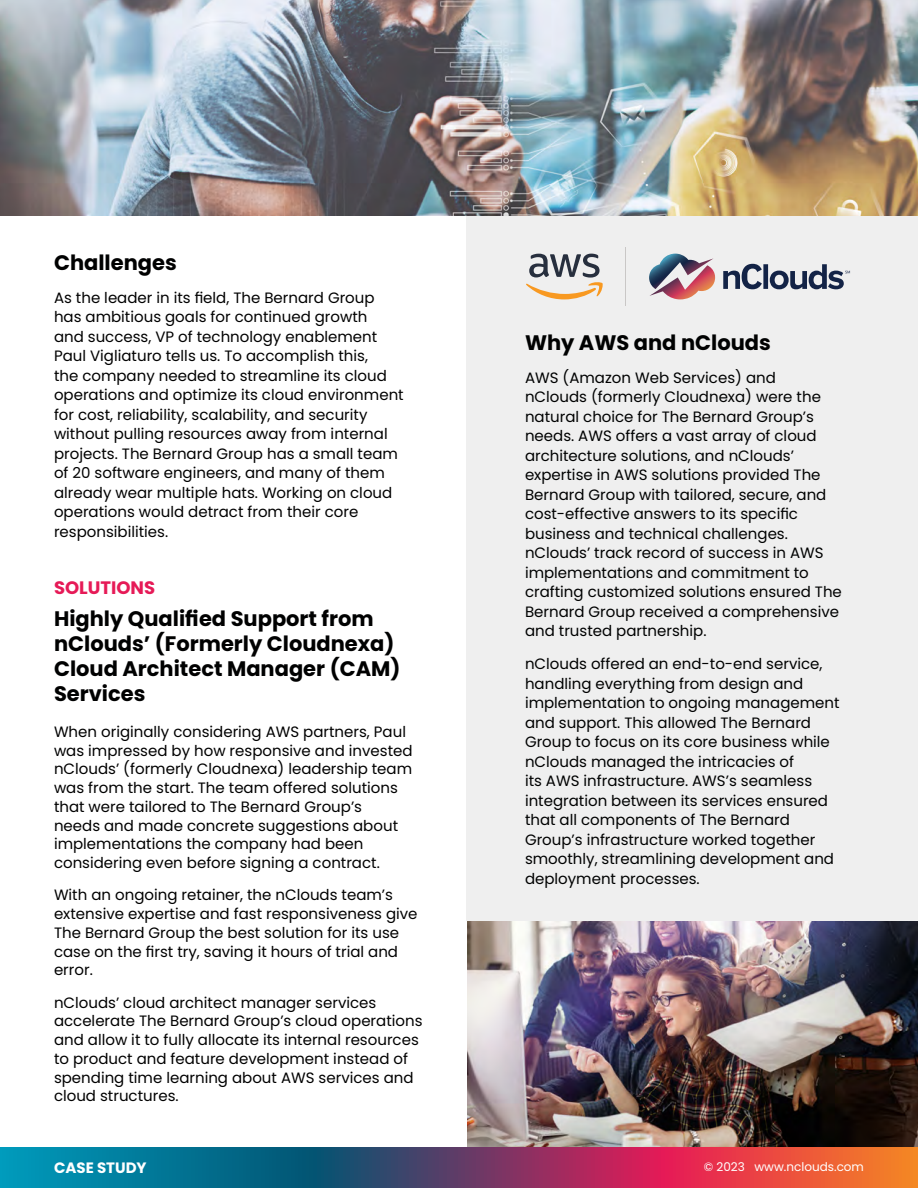
<style>
.page{position:relative;width:918px;height:1188px;background:#fff}
.page>*{position:absolute;margin:0;border:0;box-sizing:border-box;transform-origin:0 0}
.t1{font:700 21px/25.2px "Poppins";color:#000101}
.t2{font:700 18px "Poppins";color:#e61a57}
.t3{font:15px/19.5px "Poppins";color:#000101}
.t4{font:15px/19.5px "Poppins";color:#000}
.t5{font:700 15px "Poppins";color:#fff}
.t6{font:12px "Poppins";color:#fff}
</style>
<div class="page">
<img style="left:468px;top:920px;width:450px;height:227px">
<div style="left:467px;top:180px;width:451px;height:740px;background:#efefef"></div>
<img style="left:0;top:0;width:918px;height:216px">
<svg style="left:526px;top:254px;width:77px;height:45px"></svg>
<svg style="left:649px;top:254px;width:66px;height:45px"></svg>
<svg style="left:723px;top:264px;width:127px;height:25px"></svg>
<hr style="left:625px;top:248px;width:1px;height:58px;background:#c9c7c6">
<svg style="left:0;top:1147px;width:918px;height:41px;background:#6d546b"></svg>
<h1 class="t1" style="left:54px;top:250px;width:124px">Challenges</h1>
<p class="t4" style="left:54px;top:288px;width:351px">As the leader in its field, The Bernard Group has ambitious goals for continued growth<br>and success, VP of technology enablement Paul Vigliaturo tells us. To accomplish this,<br>the company needed to streamline its cloud operations and optimize its cloud environment for cost, reliability, scalability, and security without pulling resources away from internal projects. The Bernard Group has a small team of 20 software engineers, and many of them already wear multiple hats. Working on cloud operations would detract from their core responsibilities.</p>
<p class="t2" style="left:54px;top:577px;width:103px">SOLUTIONS</p>
<h1 class="t1" style="left:54px;top:606px;width:348px">Highly Qualified Support from nClouds’ (Formerly Cloudnexa)<br>Cloud Architect Manager (CAM)<br>Services</h1>
<p class="t3" style="left:54px;top:722px;width:360px;line-height:18.8px">When originally considering AWS partners, Paul was impressed by how responsive and invested nClouds’ (formerly Cloudnexa) leadership team was from the start. The team offered solutions that were tailored to The Bernard Group’s<br>needs and made concrete suggestions about implementations the company had been considering even before signing a contract.</p>
<p class="t3" style="left:54px;top:886px;width:365px;line-height:18.8px">With an ongoing retainer, the nClouds team’s extensive expertise and fast responsiveness give The Bernard Group the best solution for its use case on the first try, saving it hours of trial and error.</p>
<p class="t3" style="left:54px;top:993px;width:370px;line-height:18.8px">nClouds’ cloud architect manager services accelerate The Bernard Group’s cloud operations and allow it to fully allocate its internal resources to product and feature development instead of spending time learning about AWS services and cloud structures.</p>
<h1 class="t1" style="left:525px;top:330px;width:247px">Why AWS and nClouds</h1>
<p class="t3" style="left:525px;top:368px;width:318px">AWS (Amazon Web Services) and<br>nClouds (formerly Cloudnexa) were the natural choice for The Bernard Group’s needs. AWS offers a vast array of cloud architecture solutions, and nClouds’ expertise in AWS solutions provided The Bernard Group with tailored, secure, and cost-effective answers to its specific business and technical challenges. nClouds’ track record of success in AWS implementations and commitment to crafting customized solutions ensured The Bernard Group received a comprehensive and trusted partnership.</p>
<p class="t3" style="left:525px;top:654px;width:316px">nClouds offered an end-to-end service, handling everything from design and implementation to ongoing management and support. This allowed The Bernard Group to focus on its core business while nClouds managed the intricacies of<br>its AWS infrastructure. AWS’s seamless integration between its services ensured that all components of The Bernard Group’s infrastructure worked together smoothly, streamlining development and deployment processes.</p>
<p class="t5" style="left:54px;top:1159px;width:94px">CASE STUDY</p>
<p class="t6" style="left:704px;top:1160px;width:162px">© 2023 www.nclouds.com</p>
</div>
